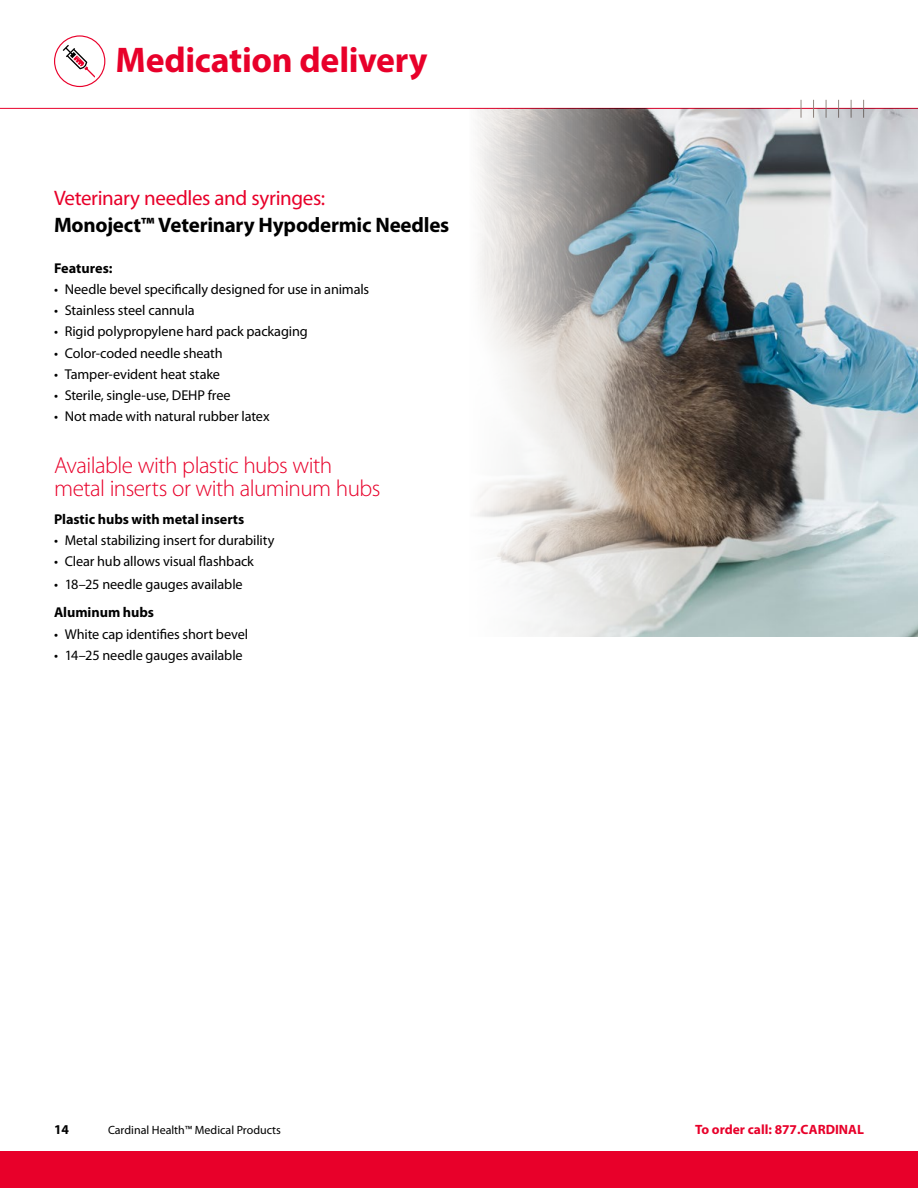
<style>
.page{position:relative;width:918px;height:1188px;background:#fff}
.page>*{position:absolute;margin:0;border:0;box-sizing:border-box;transform-origin:0 0}
.t1{font:700 35.85px "Myriad Pro";letter-spacing:-.01em;color:#e8002a}
.t2{font:300 23.25px/22.5px "Myriad Pro";letter-spacing:-.025em;color:#e8002a}
.t3{font:700 21px "Myriad Pro";letter-spacing:-.01em;color:#000}
.t4{font:21px "Myriad Pro";letter-spacing:-.015em;color:#e8002a}
.t5{font:14.25px "Myriad Pro";letter-spacing:-.01em;color:#000}
.t6{font:700 14.25px "Myriad Pro";color:#000}
.t7{font:700 13.5px "Myriad Pro";color:#e8002a}
.t8{font:700 13.5px "Myriad Pro";color:#000}
.t9{font:12px "Myriad Pro";color:#000}
</style>
<div class="page">
<div style="left:0;top:1151px;width:918px;height:37px;background:#e8002a"></div>
<hr style="left:0;top:108px;width:918px;height:1px;background:#e9002b">
<svg style="left:54px;top:35px;width:51px;height:52px"></svg>
<img style="left:477px;top:109px;width:441px;height:527px">
<h1 class="t1" style="left:116px;top:40px;width:314px">Medication delivery</h1>
<h3 class="t4" style="left:54px;top:186px;width:273px">Veterinary needles and syringes:</h3>
<h3 class="t3" style="left:54px;top:213px;width:397px">Monoject™ Veterinary Hypodermic Needles</h3>
<p class="t6" style="left:54px;top:260px;width:60px">Features:</p>
<p class="t5" style="left:54px;top:281px;width:317px">• Needle bevel specifically designed for use in animals</p>
<p class="t5" style="left:54px;top:303px;width:142px">• Stainless steel cannula</p>
<p class="t5" style="left:54px;top:324px;width:255px">• Rigid polypropylene hard pack packaging</p>
<p class="t5" style="left:54px;top:345px;width:170px">• Color-coded needle sheath</p>
<p class="t5" style="left:54px;top:366px;width:167px">• Tamper-evident heat stake</p>
<p class="t5" style="left:54px;top:388px;width:178px">• Sterile, single-use, DEHP free</p>
<p class="t5" style="left:54px;top:409px;width:217px">• Not made with natural rubber latex</p>
<h2 class="t2" style="left:54px;top:455px;width:328px">Available with plastic hubs with metal inserts or with aluminum hubs</h2>
<p class="t6" style="left:54px;top:511px;width:192px">Plastic hubs with metal inserts</p>
<p class="t5" style="left:54px;top:533px;width:222px">• Metal stabilizing insert for durability</p>
<p class="t5" style="left:54px;top:554px;width:201px">• Clear hub allows visual flashback</p>
<p class="t5" style="left:54px;top:577px;width:190px">• 18–25 needle gauges available</p>
<p class="t6" style="left:54px;top:605px;width:102px">Aluminum hubs</p>
<p class="t5" style="left:54px;top:626px;width:196px">• White cap identifies short bevel</p>
<p class="t5" style="left:54px;top:647px;width:190px">• 14–25 needle gauges available</p>
<p class="t8" style="left:54px;top:1122px;width:16px">14</p>
<p class="t9" style="left:108px;top:1123px;width:174px">Cardinal Health™ Medical Products</p>
<p class="t7" style="left:695px;top:1122px;width:170px">To order call: 877.CARDINAL</p>
</div>
